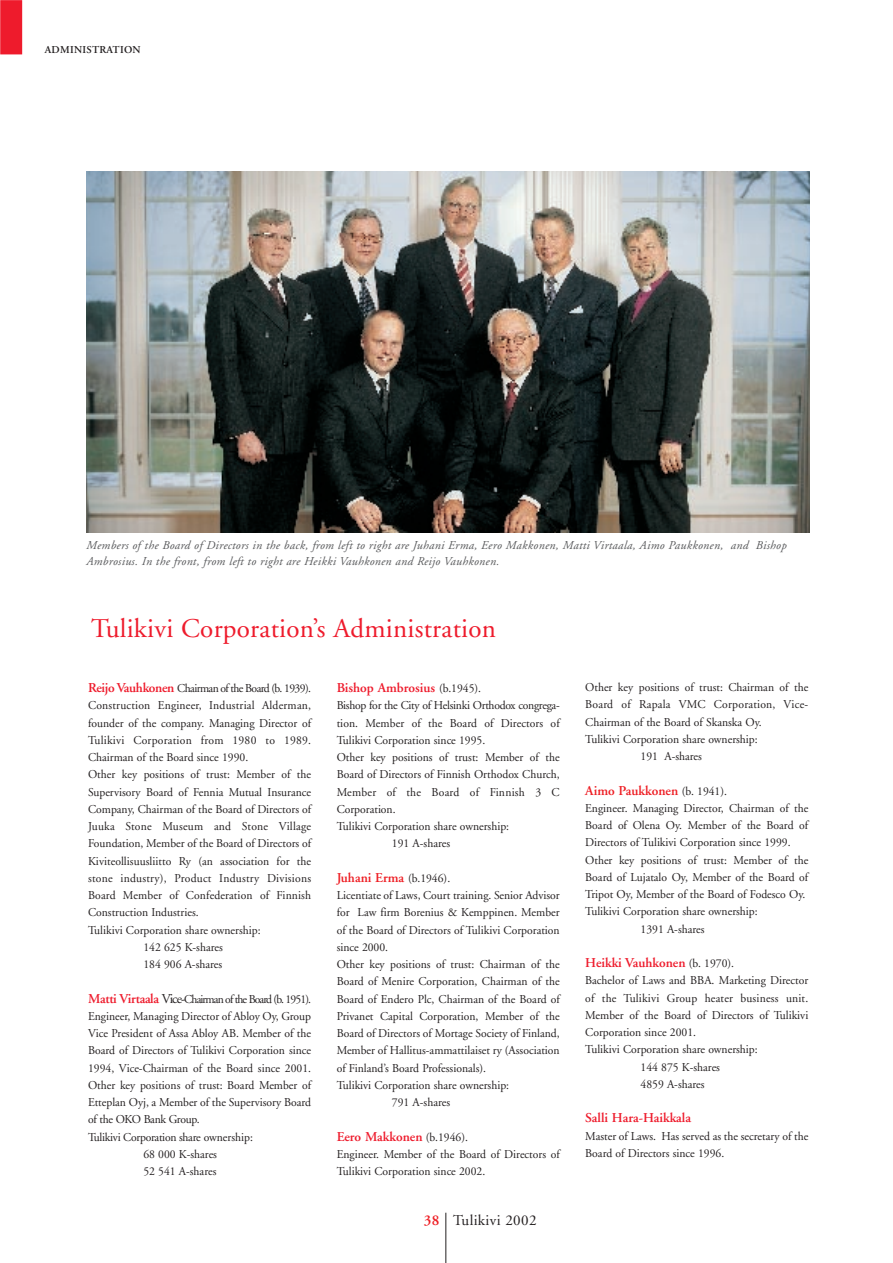
<style>
.page{position:relative;width:893px;height:1263px;background:#fff}
.page>*{position:absolute;margin:0;border:0;box-sizing:border-box;transform-origin:0 0}
.t1{font:27px "Adobe Garamond";letter-spacing:.01em;color:#ee1b2c}
.t2{font:15px "Adobe Garamond";letter-spacing:.025em;color:#231f20}
.t3{font:600 15px "Adobe Garamond";color:#ee1d23}
.t4{font:600 13.5px "Adobe Garamond";color:#ee1b2c}
.t5{font:600 13.5px "Adobe Garamond";color:#ee1d23}
.t6{font:12px/17.2px "Adobe Garamond";color:#231f20}
.t7{font:italic 12px/16.5px "Adobe Garamond";letter-spacing:.025em;color:#57585a}
.t8{font:12px "Adobe Garamond";letter-spacing:.02em;color:#231f20}
.t9{font:12px "Adobe Garamond";letter-spacing:-.025em;color:#231f20}
.t10{font:12px "Adobe Garamond";letter-spacing:-.075em;color:#231f20}
.t11{font:12px "Adobe Garamond";letter-spacing:-.05em;color:#231f20}
.t12{font:600 10.5px "Adobe Garamond";letter-spacing:.025em;color:#231f20}
.s1{font-weight:600;font-size:13.5px;color:#ee1b2c}
.s2{font-size:13.5px}
.s3{font-weight:400;font-size:12px;color:#231f20}
</style>
<div class="page">
<div style="left:1px;top:1px;width:20px;height:53px;background:#ee1b2c"></div>
<div style="left:0;top:0;width:22px;height:54px;border:2px solid #ee1b2c"></div>
<hr style="left:445px;top:1213px;width:1px;height:50px;background:#231f20">
<img style="left:87px;top:171px;width:722px;height:362px">
<p class="t12" style="left:45px;top:46px;width:98px">ADMINISTRATION</p>
<p class="t7" style="left:87px;top:538px;width:701px">Members of the Board of Directors in the back, from left to right are Juhani Erma, Eero Makkonen, Matti Virtaala, Aimo Paukkonen, and Bishop<br>Ambrosius. In the front, from left to right are Heikki Vauhkonen and Reijo Vauhkonen.</p>
<h1 class="t1" style="left:91px;top:618px;width:406px">Tulikivi Corporation’s Administration</h1>
<p class="t11" style="left:88px;top:684px;width:224px"><span class="s1">Reijo Vauhkonen</span> Chairman of the Board (b. 1939).</p>
<p class="t6" style="left:88px;top:698px;width:224px">Construction Engineer, Industrial Alderman,</p>
<p class="t6" style="left:88px;top:715px;width:224px">founder of the company. Managing Director of</p>
<p class="t8" style="left:88px;top:735px;width:224px">Tulikivi Corporation from 1980 to 1989.</p>
<p class="t6" style="left:88px;top:750px;width:162px">Chairman of the Board since 1990.</p>
<p class="t6" style="left:88px;top:767px;width:224px">Other key positions of trust: Member of the</p>
<p class="t6" style="left:88px;top:784px;width:224px">Supervisory Board of Fennia Mutual Insurance</p>
<p class="t6" style="left:88px;top:802px;width:224px">Company, Chairman of the Board of Directors of</p>
<p class="t8" style="left:88px;top:822px;width:224px">Juuka Stone Museum and Stone Village</p>
<p class="t6" style="left:88px;top:836px;width:224px">Foundation, Member of the Board of Directors of</p>
<p class="t6" style="left:88px;top:853px;width:224px">Kiviteollisuusliitto Ry (an association for the</p>
<p class="t8" style="left:88px;top:873px;width:224px">stone industry), Product Industry Divisions</p>
<p class="t6" style="left:88px;top:888px;width:224px">Board Member of Confederation of Finnish</p>
<p class="t6" style="left:88px;top:905px;width:112px">Construction Industries.</p>
<p class="t6" style="left:88px;top:922px;width:174px">Tulikivi Corporation share ownership:</p>
<p class="t6" style="left:143px;top:940px;width:81px">142 625 K-shares</p>
<p class="t6" style="left:143px;top:957px;width:80px">184 906 A-shares</p>
<p class="t10" style="left:88px;top:994px;width:224px"><span class="s1">Matti Virtaala</span> <span class="s2">Vice-</span>Chairman of the Board (b. 1951).</p>
<p class="t6" style="left:88px;top:1009px;width:224px">Engineer, Managing Director of Abloy Oy, Group</p>
<p class="t6" style="left:88px;top:1026px;width:224px">Vice President of Assa Abloy AB. Member of the</p>
<p class="t6" style="left:88px;top:1043px;width:224px">Board of Directors of Tulikivi Corporation since</p>
<p class="t6" style="left:88px;top:1060px;width:224px">1994, Vice-Chairman of the Board since 2001.</p>
<p class="t6" style="left:88px;top:1078px;width:224px">Other key positions of trust: Board Member of</p>
<p class="t6" style="left:88px;top:1095px;width:224px">Etteplan Oyj, a Member of the Supervisory Board</p>
<p class="t9" style="left:88px;top:1115px;width:113px">of the OKO Bank Group.</p>
<p class="t9" style="left:88px;top:1132px;width:166px">Tulikivi Corporation share ownership:</p>
<p class="t6" style="left:143px;top:1147px;width:75px">68 000 K-shares</p>
<p class="t6" style="left:143px;top:1164px;width:75px">52 541 A-shares</p>
<p class="t4" style="left:336px;top:682px;width:146px">Bishop Ambrosius <span class="s3">(b.1945).</span></p>
<p class="t9" style="left:336px;top:701px;width:224px">Bishop for the City of Helsinki Orthodox congrega-</p>
<p class="t6" style="left:336px;top:715px;width:224px">tion. Member of the Board of Directors of</p>
<p class="t6" style="left:336px;top:733px;width:150px">Tulikivi Corporation since 1995.</p>
<p class="t6" style="left:336px;top:750px;width:224px">Other key positions of trust: Member of the</p>
<p class="t6" style="left:336px;top:767px;width:224px">Board of Directors of Finnish Orthodox Church,</p>
<p class="t8" style="left:336px;top:787px;width:224px">Member of the Board of Finnish 3 C</p>
<p class="t6" style="left:336px;top:802px;width:60px">Corporation.</p>
<p class="t6" style="left:336px;top:819px;width:174px">Tulikivi Corporation share ownership:</p>
<p class="t6" style="left:392px;top:836px;width:60px">191 A-shares</p>
<p class="t5" style="left:336px;top:872px;width:115px">Juhani Erma <span class="s3">(b.1946).</span></p>
<p class="t6" style="left:336px;top:888px;width:224px">Licentiate of Laws, Court training. Senior Advisor</p>
<p class="t6" style="left:336px;top:905px;width:224px">for Law firm Borenius &amp; Kemppinen. Member</p>
<p class="t6" style="left:336px;top:922px;width:224px">of the Board of Directors of Tulikivi Corporation</p>
<p class="t6" style="left:336px;top:940px;width:53px">since 2000.</p>
<p class="t6" style="left:336px;top:957px;width:224px">Other key positions of trust: Chairman of the</p>
<p class="t6" style="left:336px;top:974px;width:224px">Board of Menire Corporation, Chairman of the</p>
<p class="t6" style="left:336px;top:991px;width:224px">Board of Endero Plc, Chairman of the Board of</p>
<p class="t6" style="left:336px;top:1009px;width:224px">Privanet Capital Corporation, Member of the</p>
<p class="t6" style="left:336px;top:1026px;width:224px">Board of Directors of Mortage Society of Finland,</p>
<p class="t6" style="left:336px;top:1043px;width:224px">Member of Hallitus-ammattilaiset ry (Association</p>
<p class="t6" style="left:336px;top:1060px;width:151px">of Finland’s Board Professionals).</p>
<p class="t6" style="left:336px;top:1078px;width:174px">Tulikivi Corporation share ownership:</p>
<p class="t6" style="left:392px;top:1095px;width:60px">791 A-shares</p>
<p class="t4" style="left:336px;top:1131px;width:133px">Eero Makkonen <span class="s3">(b.1946).</span></p>
<p class="t6" style="left:336px;top:1147px;width:224px">Engineer. Member of the Board of Directors of<br>Tulikivi Corporation since 2002.</p>
<p class="t3" style="left:423px;top:1214px;width:17px">38</p>
<p class="t2" style="left:453px;top:1214px;width:85px">Tulikivi 2002</p>
<p class="t6" style="left:585px;top:680px;width:224px">Other key positions of trust: Chairman of the</p>
<p class="t8" style="left:585px;top:700px;width:224px">Board of Rapala VMC Corporation, Vice-</p>
<p class="t6" style="left:585px;top:714px;width:178px">Chairman of the Board of Skanska Oy.</p>
<p class="t6" style="left:585px;top:732px;width:174px">Tulikivi Corporation share ownership:</p>
<p class="t6" style="left:640px;top:749px;width:63px">191 A-shares</p>
<p class="t5" style="left:585px;top:785px;width:143px">Aimo Paukkonen <span class="s3">(b. 1941).</span></p>
<p class="t6" style="left:585px;top:801px;width:224px">Engineer. Managing Director, Chairman of the</p>
<p class="t6" style="left:585px;top:818px;width:224px">Board of Olena Oy. Member of the Board of</p>
<p class="t6" style="left:585px;top:835px;width:207px">Directors of Tulikivi Corporation since 1999.</p>
<p class="t6" style="left:585px;top:852px;width:224px">Other key positions of trust: Member of the</p>
<p class="t6" style="left:585px;top:870px;width:224px">Board of Lujatalo Oy, Member of the Board of</p>
<p class="t6" style="left:585px;top:887px;width:222px">Tripot Oy, Member of the Board of Fodesco Oy.</p>
<p class="t6" style="left:585px;top:904px;width:174px">Tulikivi Corporation share ownership:</p>
<p class="t6" style="left:640px;top:921px;width:66px">1391 A-shares</p>
<p class="t4" style="left:585px;top:957px;width:150px">Heikki Vauhkonen <span class="s3">(b. 1970).</span></p>
<p class="t6" style="left:585px;top:973px;width:224px">Bachelor of Laws and BBA. Marketing Director</p>
<p class="t6" style="left:585px;top:990px;width:224px">of the Tulikivi Group heater business unit.</p>
<p class="t6" style="left:585px;top:1008px;width:224px">Member of the Board of Directors of Tulikivi</p>
<p class="t6" style="left:585px;top:1025px;width:112px">Corporation since 2001.</p>
<p class="t6" style="left:585px;top:1042px;width:174px">Tulikivi Corporation share ownership:</p>
<p class="t6" style="left:640px;top:1059px;width:81px">144 875 K-shares</p>
<p class="t6" style="left:640px;top:1077px;width:66px">4859 A-shares</p>
<p class="t4" style="left:585px;top:1113px;width:107px">Salli Hara-Haikkala</p>
<p class="t6" style="left:585px;top:1128px;width:224px">Master of Laws. Has served as the secretary of the<br>Board of Directors since 1996.</p>
</div>
